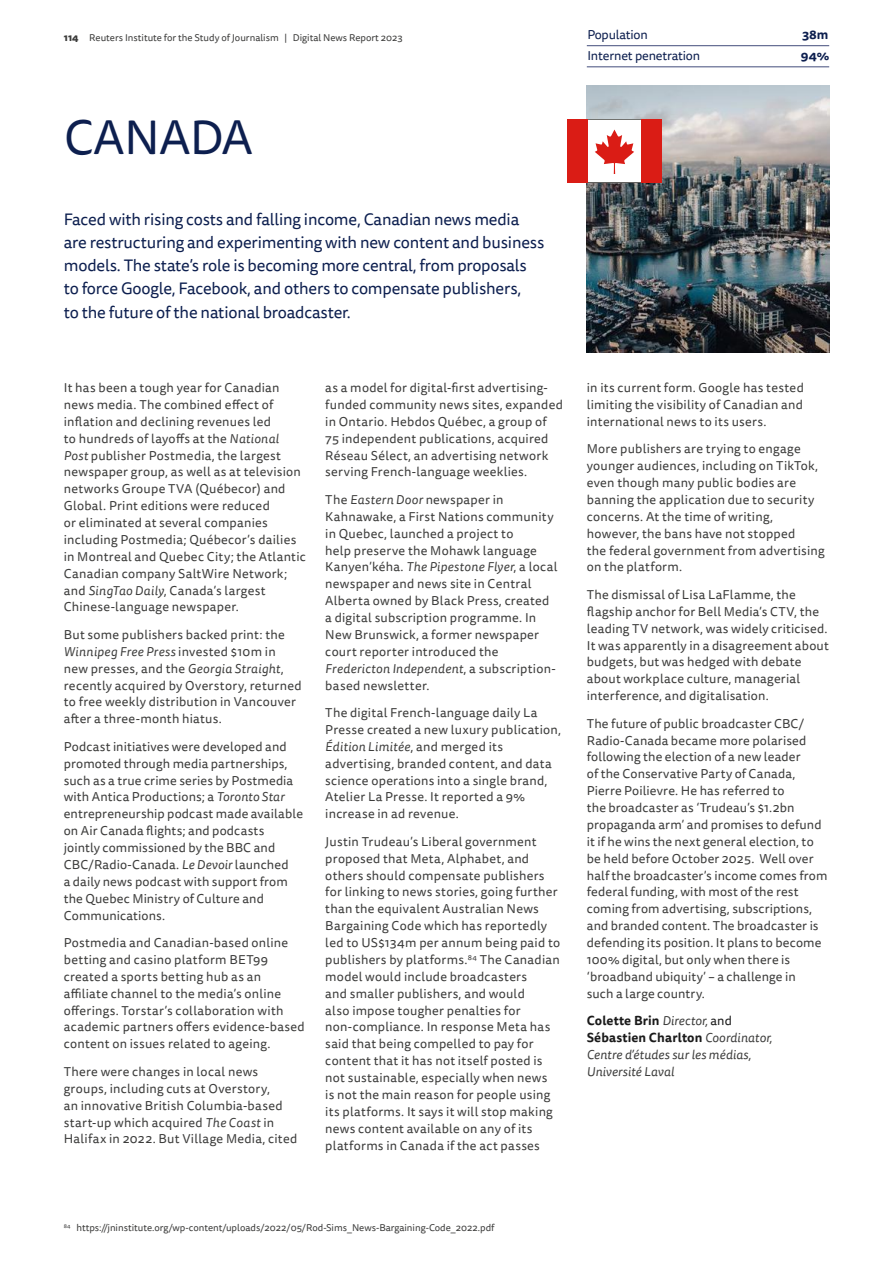
<style>
.page{position:relative;width:893px;height:1263px;background:#fff}
.page>*{position:absolute;margin:0;border:0;box-sizing:border-box;transform-origin:0 0}
.t1{font:48px "Tisa Sans Pro";letter-spacing:-.015em;color:#0d1f4f}
.t2{font:16.5px/23.2px "Tisa Sans Pro";letter-spacing:-.01em;color:#0d1f4f}
.t3{font:12.75px/16.8px "Tisa Sans Pro";letter-spacing:.02em;color:#3c3c3b}
.t4{font:italic 12.75px/17px "Tisa Sans Pro";letter-spacing:.01em;color:#3c3c3b}
.t5{font:12.75px "Tisa Sans Pro";letter-spacing:-.01em;color:#0d1f4f}
.t6{font:700 12.75px "Tisa Sans Pro";color:#0d1f4f}
.t7{font:9.75px "Tisa Sans Pro";color:#3c3c3b}
.s1{font-weight:800}
.s2{font-style:italic}
.s3{font-weight:700;font-style:normal;color:#1a1a1a}
.s4{font-style:normal;color:#1a1a1a}
</style>
<div class="page">
<hr style="left:587px;top:45px;width:242px;height:1px;background:#434d7b">
<hr style="left:587px;top:67px;width:242px;height:1px;background:#434d7b">
<img style="left:587px;top:85px;width:242px;height:268px">
<svg style="left:568px;top:119px;width:93px;height:64px"></svg>
<p class="t7" style="left:64px;top:31px;width:340px"><span class="s1">114</span> Reuters Institute for the Study of Journalism | Digital News Report 2023</p>
<h1 class="t1" style="left:64px;top:105px;width:191px">CANADA</h1>
<p class="t2" style="left:64px;top:208px;width:482px">Faced with rising costs and falling income, Canadian news media are restructuring and experimenting with new content and business models. The state’s role is becoming more central, from proposals to force Google, Facebook, and others to compensate publishers,<br>to the future of the national broadcaster.</p>
<p class="t5" style="left:587px;top:26px;width:62px">Population</p>
<p class="t6" style="left:802px;top:25px;width:28px">38m</p>
<p class="t5" style="left:587px;top:47px;width:114px">Internet penetration</p>
<p class="t6" style="left:801px;top:46px;width:30px">94%</p>
<p class="t3" style="left:64px;top:379px;width:244px">It has been a tough year for Canadian news media. The combined effect of inflation and declining revenues led<br>to hundreds of layoffs at the <span class="s2">National Post</span> publisher Postmedia, the largest newspaper group, as well as at television networks Groupe TVA (Québecor) and Global. Print editions were reduced<br>or eliminated at several companies including Postmedia; Québecor’s dailies in Montreal and Quebec City; the Atlantic Canadian company SaltWire Network; and <span class="s2">SingTao Daily</span>, Canada’s largest Chinese-language newspaper.</p>
<p class="t3" style="left:64px;top:626px;width:239px">But some publishers backed print: the <span class="s2">Winnipeg Free Press</span> invested $10m in new presses, and the <span class="s2">Georgia Straight</span>, recently acquired by Overstory, returned to free weekly distribution in Vancouver after a three-month hiatus.</p>
<p class="t3" style="left:64px;top:738px;width:241px">Podcast initiatives were developed and promoted through media partnerships, such as a true crime series by Postmedia with Antica Productions; a <span class="s2">Toronto Star </span>entrepreneurship podcast made available on Air Canada flights; and podcasts jointly commissioned by the BBC and CBC/Radio-Canada. <span class="s2">Le Devoir</span> launched<br>a daily news podcast with support from the Quebec Ministry of Culture and Communications.</p>
<p class="t3" style="left:64px;top:934px;width:243px">Postmedia and Canadian-based online betting and casino platform BET99 created a sports betting hub as an affiliate channel to the media’s online offerings. Torstar’s collaboration with academic partners offers evidence-based content on issues related to ageing.</p>
<p class="t3" style="left:64px;top:1063px;width:235px">There were changes in local news groups, including cuts at Overstory,<br>an innovative British Columbia-based start-up which acquired <span class="s2">The Coast</span> in Halifax in 2022. But Village Media, cited</p>
<p class="t3" style="left:325px;top:379px;width:239px">as a model for digital-first advertising&shy;funded community news sites, expanded in Ontario. Hebdos Québec, a group of 75 independent publications, acquired Réseau Sélect, an advertising network serving French-language weeklies.</p>
<p class="t3" style="left:325px;top:491px;width:234px">The <span class="s2">Eastern Door</span> newspaper in Kahnawake, a First Nations community in Quebec, launched a project to<br>help preserve the Mohawk language Kanyen’kéha. <span class="s2">The Pipestone Flyer</span>, a local newspaper and news site in Central Alberta owned by Black Press, created a digital subscription programme. In New Brunswick, a former newspaper court reporter introduced the <span class="s2">Fredericton Independent</span>, a subscription&shy;based newsletter.</p>
<p class="t3" style="left:325px;top:704px;width:237px">The digital French-language daily La Presse created a new luxury publication, <span class="s2">Édition Limitée</span>, and merged its advertising, branded content, and data science operations into a single brand, Atelier La Presse. It reported a 9% increase in ad revenue.</p>
<p class="t3" style="left:325px;top:833px;width:236px">Justin Trudeau’s Liberal government proposed that Meta, Alphabet, and others should compensate publishers for linking to news stories, going further than the equivalent Australian News Bargaining Code which has reportedly led to US$134m per annum being paid to publishers by platforms.<sup>84</sup> The Canadian model would include broadcasters<br>and smaller publishers, and would<br>also impose tougher penalties for non-compliance. In response Meta has said that being compelled to pay for content that it has not itself posted is not sustainable, especially when news<br>is not the main reason for people using its platforms. It says it will stop making news content available on any of its platforms in Canada if the act passes</p>
<p class="t3" style="left:587px;top:379px;width:219px;text-align:justify">in its current form. Google has tested limiting the visibility of Canadian and international news to its users.</p>
<p class="t3" style="left:587px;top:441px;width:239px">More publishers are trying to engage younger audiences, including on TikTok, even though many public bodies are banning the application due to security concerns. At the time of writing, however, the bans have not stopped<br>the federal government from advertising on the platform.</p>
<p class="t3" style="left:587px;top:586px;width:244px">The dismissal of Lisa LaFlamme, the flagship anchor for Bell Media’s CTV, the leading TV network, was widely criticised.<br>It was apparently in a disagreement about budgets, but was hedged with debate about workplace culture, managerial interference, and digitalisation.</p>
<p class="t3" style="left:587px;top:715px;width:242px">The future of public broadcaster CBC/ Radio-Canada became more polarised following the election of a new leader<br>of the Conservative Party of Canada, Pierre Poilievre. He has referred to<br>the broadcaster as ‘Trudeau’s $1.2bn propaganda arm’ and promises to defund it if he wins the next general election, to be held before October 2025. Well over half the broadcaster’s income comes from federal funding, with most of the rest coming from advertising, subscriptions, and branded content. The broadcaster is defending its position. It plans to become 100% digital, but only when there is ‘broadband ubiquity’ – a challenge in<br>such a large country.</p>
<p class="t4" style="left:587px;top:1013px;width:187px"><span class="s3">Colette Brin</span> Director, <span class="s4">and<br></span><span class="s3">Sébastien Charlton</span> Coordinator,<br>Centre d’études sur les médias,<br>Université Laval</p>
<p class="t7" style="left:64px;top:1221px;width:432px"><sup>84</sup> https://jninstitute.org/wp-content/uploads/2022/05/Rod-Sims_News-Bargaining-Code_2022.pdf</p>
</div>
